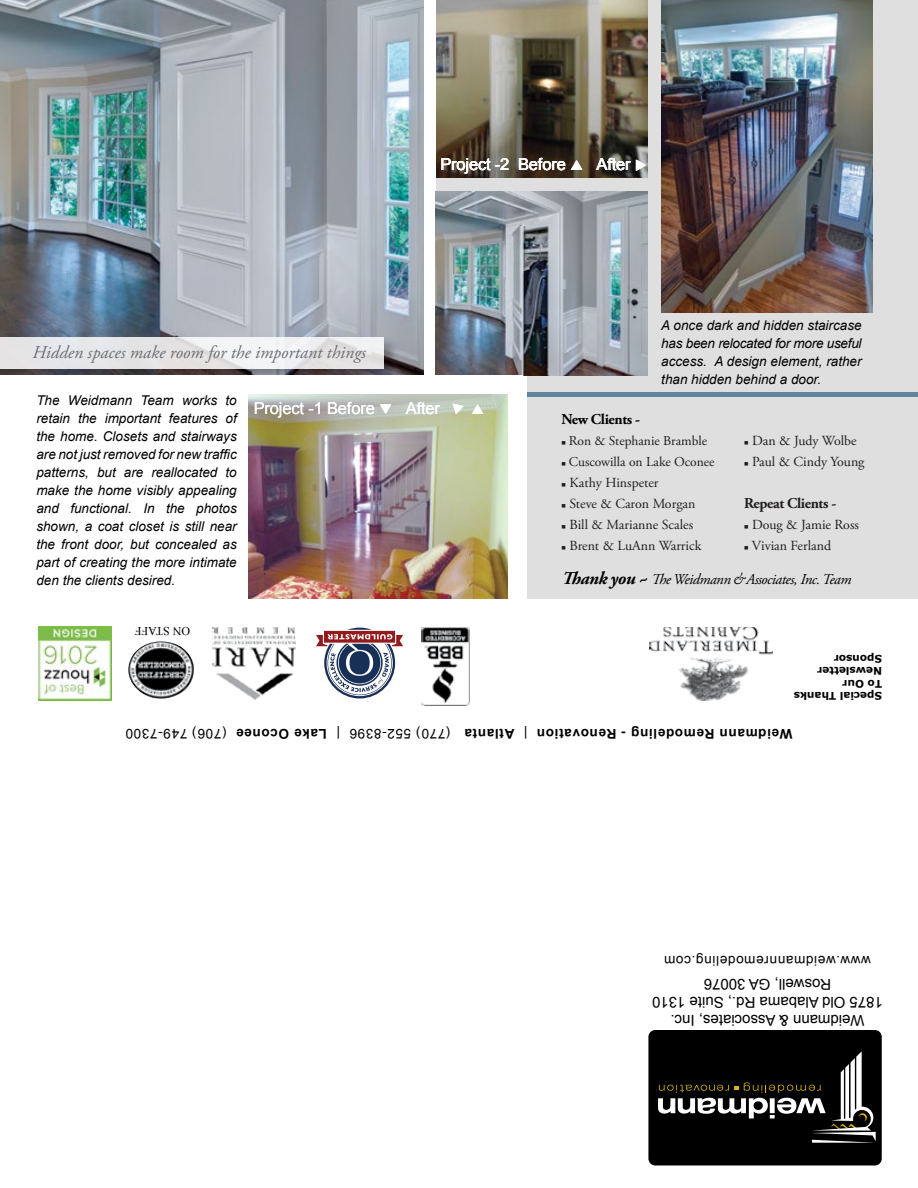
<style>
.page{position:relative;width:918px;height:1188px;background:#fff}
.page>*{position:absolute;margin:0;border:0;box-sizing:border-box;transform-origin:0 0}
.t1{font:italic 18px "Adobe Garamond Pro";color:#6d6e71}
.t2{font:16.5px "Arial";letter-spacing:-.01em;color:#fff}
.t3{font:15px/18px "Arial";color:#000;text-align:center}
.t4{font:italic 15px "Adobe Garamond Pro";letter-spacing:-.03em;color:#000}
.t5{font:700 15px "Adobe Garamond Pro";letter-spacing:-.025em;color:#211d1e}
.t6{font:700 15px "Adobe Garamond Pro";letter-spacing:-.025em;color:#000}
.t7{font:13.8px "Adobe Garamond Pro";color:#211d1e}
.t8{font:italic 13.5px/18px "Arial";color:#000;text-align:justify}
.t9{font:13.5px "Arial";letter-spacing:.05em;color:#000}
.t10{font:700 13.5px "Arial";letter-spacing:.05em;color:#000}
.t11{font:13.5px "Adobe Garamond Pro";color:#211d1e}
.t12{font:12px "Times New Roman";color:#000}
.t13{font:700 10.5px/12.6px "Verdana";color:#000}
.s1{font-weight:700;font-size:18px}
</style>
<div class="page">
<div style="left:436px;top:0;width:482px;height:599px;background:#dfdfe0"></div>
<div style="left:648px;top:1030px;width:234px;height:136px;background:#000;border-radius:7px"></div>
<svg style="left:658px;top:1051px;width:218px;height:92px"></svg>
<img style="left:212px;top:627px;width:83px;height:73px">
<img style="left:128px;top:641px;width:66px;height:58px">
<img style="left:422px;top:627px;width:48px;height:78px">
<img style="left:649px;top:628px;width:124px;height:72px">
<svg style="left:316px;top:627px;width:87px;height:72px"></svg>
<img style="left:38px;top:627px;width:73px;height:73px">
<img style="left:248px;top:394px;width:260px;height:205px">
<img style="left:0;top:0;width:424px;height:375px">
<img style="left:662px;top:0;width:210px;height:312px">
<div style="left:0;top:335px;width:399px;height:49px;background:#000;opacity:.4"></div>
<svg style="left:0;top:337px;width:384px;height:32px;fill:#e6e5e7"></svg>
<img style="left:437px;top:0;width:210px;height:178px">
<img style="left:436px;top:192px;width:212px;height:184px">
<div style="left:510px;top:392px;width:408px;height:5px;background:#5f849c"></div>
<div style="left:0;top:376px;width:523px;height:18px;background:#fff"></div>
<div style="left:508px;top:376px;width:18px;height:336px;background:#fff"></div>
<svg style="left:571px;top:160px;width:11px;height:10px"></svg>
<svg style="left:449px;top:399px;width:15px;height:15px"></svg>
<svg style="left:472px;top:404px;width:12px;height:10px"></svg>
<p class="t2" style="left:440px;top:153px;width:127px">Project -2 Before</p>
<p class="t2" style="left:597px;top:153px;width:52px">After ◆</p>
<h1 class="t1" style="left:32px;top:341px;width:335px">Hidden spaces make room for the important things</h1>
<p class="t8" style="left:36px;top:392px;width:202px">The Weidmann Team works to retain the important features of the home. Closets and stairways are not just removed for new traffic patterns, but are reallocated to make the home visibly appealing and functional. In the photos shown, a coat closet is still near the front door, but concealed as part of creating the more intimate den the clients desired.</p>
<p class="t2" style="left:254px;top:396px;width:188px">Project -1 Before ❑ After</p>
<p class="t12" style="left:190px;top:639px;width:57px;rotate:-180deg">ON STAFF</p>
<p class="t8" style="left:661px;top:316px;width:202px">A once dark and hidden staircase has been relocated for more useful access. A design element, rather than hidden behind a door.</p>
<p class="t6" style="left:562px;top:411px;width:80px">New Clients -</p>
<p class="t11" style="left:562px;top:433px;width:147px">■ Ron &amp; Stephanie Bramble</p>
<p class="t11" style="left:562px;top:454px;width:155px">■ Cuscowilla on Lake Oconee</p>
<p class="t7" style="left:562px;top:475px;width:99px">■ Kathy Hinspeter</p>
<p class="t7" style="left:562px;top:496px;width:135px">■ Steve &amp; Caron Morgan</p>
<p class="t7" style="left:562px;top:517px;width:133px">■ Bill &amp; Marianne Scales</p>
<p class="t7" style="left:562px;top:538px;width:141px">■ Brent &amp; LuAnn Warrick</p>
<p class="t7" style="left:744px;top:432px;width:114px">■ Dan &amp; Judy Wolbe</p>
<p class="t7" style="left:744px;top:453px;width:122px">■ Paul &amp; Cindy Young</p>
<p class="t5" style="left:744px;top:495px;width:94px">Repeat Clients -</p>
<p class="t7" style="left:744px;top:516px;width:116px">■ Doug &amp; Jamie Ross</p>
<p class="t7" style="left:744px;top:537px;width:88px">■ Vivian Ferland</p>
<p class="t4" style="left:562px;top:570px;width:291px"><span class="s1">Thank you ~</span> The Weidmann &amp; Associates, Inc. Team</p>
<p class="t13" style="left:882px;top:703px;width:90px;rotate:-180deg">Special Thanks<br>To Our<br>Newsletter<br>Sponsor</p>
<p class="t9" style="left:227px;top:743px;width:103px;rotate:-180deg">(706) 749-7300</p>
<p class="t10" style="left:327px;top:744px;width:92px;rotate:-180deg">Lake Oconee</p>
<p class="t9" style="left:451px;top:743px;width:116px;rotate:-180deg">(770) 552-8396 |</p>
<p class="t10" style="left:514px;top:744px;width:51px;rotate:-180deg">Atlanta</p>
<p class="t9" style="left:527px;top:743px;width:5px;rotate:-180deg">|</p>
<p class="t10" style="left:792px;top:744px;width:257px;rotate:-180deg">Weidmann Remodeling - Renovation</p>
<p class="t9" style="left:871px;top:970px;width:208px;rotate:-180deg">www.weidmannremodeling.com</p>
<p class="t3" style="left:883px;top:1030px;width:232px;rotate:-180deg">Weidmann &amp; Associates, Inc.<br>1875 Old Alabama Rd., Suite 1310<br>Roswell, GA 30076</p>
</div>
